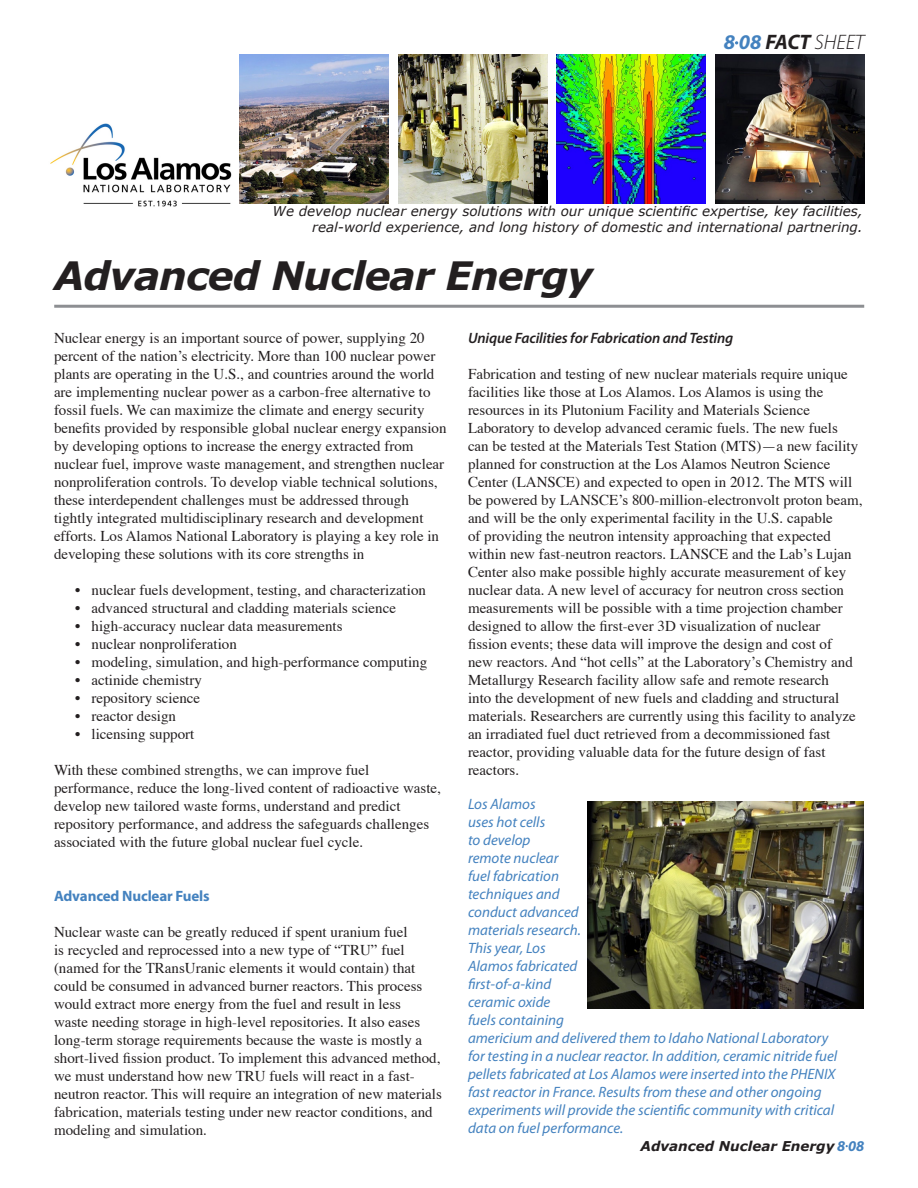
<style>
.page{position:relative;width:918px;height:1188px;background:#fff}
.page>*{position:absolute;margin:0;border:0;box-sizing:border-box;transform-origin:0 0}
.t1{font:italic 700 39px "Verdana";letter-spacing:-.025em;color:#231f20}
.t2{font:italic 300 21px "Myriad Pro";color:#231f20}
.t3{font:15px/18px "Times";color:#231f20}
.t4{font:italic 15px/18px "Myriad Pro";color:#4482bf}
.t5{font:italic 600 15px "Myriad Pro";letter-spacing:-.01em;color:#231f20}
.t6{font:700 15px "Myriad Pro";letter-spacing:-.01em;color:#4482bf}
.t7{font:italic 13.5px/16.2px "Verdana";color:#231f20;text-align:right}
.t8{font:italic 700 13.5px "Verdana";color:#231f20}
.s1{font-weight:700;color:#4482bf}
.s2{font-weight:700}
.s3{font-family:"Myriad Pro";font-size:15px;color:#4482bf}
</style>
<div class="page">
<hr style="left:54px;top:305px;width:810px;height:3px;background:#8d8f92">
<img style="left:50px;top:123px;width:182px;height:84px">
<img style="left:240px;top:54px;width:149px;height:149px">
<img style="left:557px;top:54px;width:149px;height:149px">
<img style="left:715px;top:54px;width:149px;height:149px">
<img style="left:588px;top:801px;width:276px;height:207px">
<img style="left:398px;top:54px;width:149px;height:149px">
<p class="t2" style="left:724px;top:29px;width:142px"><span class="s1">8 08</span> <span class="s2">FACT</span> SHEET</p>
<p class="t7" style="left:273px;top:203px;width:592px">We develop nuclear energy solutions with our unique scientific expertise, key facilities, real-world experience, and long history of domestic and international partnering.</p>
<p class="t1" style="left:54px;top:251px;width:540px">Advanced Nuclear Energy</p>
<p class="t3" style="left:54px;top:330px;width:394px">Nuclear energy is an important source of power, supplying 20 percent of the nation’s electricity. More than 100 nuclear power plants are operating in the U.S., and countries around the world are implementing nuclear power as a carbon-free alternative to fossil fuels. We can maximize the climate and energy security benefits provided by responsible global nuclear energy expansion by developing options to increase the energy extracted from nuclear fuel, improve waste management, and strengthen nuclear nonproliferation controls. To develop viable technical solutions, these interdependent challenges must be addressed through tightly integrated multidisciplinary research and development efforts. Los Alamos National Laboratory is playing a key role in developing these solutions with its core strengths in</p>
<p class="t3" style="left:92px;top:582px;width:336px">nuclear fuels development, testing, and characterization</p>
<p class="t3" style="left:92px;top:600px;width:306px">advanced structural and cladding materials science</p>
<p class="t3" style="left:92px;top:618px;width:253px">high-accuracy nuclear data measurements</p>
<p class="t3" style="left:92px;top:636px;width:147px">nuclear nonproliferation</p>
<p class="t3" style="left:92px;top:654px;width:337px">modeling, simulation, and high-performance computing</p>
<p class="t3" style="left:92px;top:672px;width:112px">actinide chemistry</p>
<p class="t3" style="left:92px;top:690px;width:110px">repository science</p>
<p class="t3" style="left:92px;top:708px;width:86px">reactor design</p>
<p class="t3" style="left:92px;top:726px;width:104px">licensing support</p>
<p class="t3" style="left:54px;top:762px;width:388px">With these combined strengths, we can improve fuel performance, reduce the long-lived content of radioactive waste, develop new tailored waste forms, understand and predict repository performance, and address the safeguards challenges associated with the future global nuclear fuel cycle.</p>
<p class="t3" style="left:75px;top:582px;width:7px;text-align:justify">• • • • • • • • •</p>
<p class="t6" style="left:54px;top:886px;width:157px">Advanced Nuclear Fuels</p>
<p class="t3" style="left:54px;top:924px;width:389px">Nuclear waste can be greatly reduced if spent uranium fuel<br>is recycled and reprocessed into a new type of “TRU” fuel (named for the TRansUranic elements it would contain) that could be consumed in advanced burner reactors. This process would extract more energy from the fuel and result in less<br>waste needing storage in high-level repositories. It also eases long-term storage requirements because the waste is mostly a short-lived fission product. To implement this advanced method, we must understand how new TRU fuels will react in a fast&shy;neutron reactor. This will require an integration of new materials fabrication, materials testing under new reactor conditions, and modeling and simulation.</p>
<p class="t5" style="left:468px;top:328px;width:267px">Unique Facilities for Fabrication and Testing</p>
<p class="t3" style="left:468px;top:366px;width:396px">Fabrication and testing of new nuclear materials require unique facilities like those at Los Alamos. Los Alamos is using the resources in its Plutonium Facility and Materials Science Laboratory to develop advanced ceramic fuels. The new fuels can be tested at the Materials Test Station (MTS)—a new facility planned for construction at the Los Alamos Neutron Science Center (LANSCE) and expected to open in 2012. The MTS will be powered by LANSCE’s 800-million-electronvolt proton beam, and will be the only experimental facility in the U.S. capable<br>of providing the neutron intensity approaching that expected within new fast-neutron reactors. LANSCE and the Lab’s Lujan Center also make possible highly accurate measurement of key nuclear data. A new level of accuracy for neutron cross section measurements will be possible with a time projection chamber designed to allow the first-ever 3D visualization of nuclear fission events; these data will improve the design and cost of<br>new reactors. And “hot cells” at the Laboratory’s Chemistry and Metallurgy Research facility allow safe and remote research<br>into the development of new fuels and cladding and structural materials. Researchers are currently using this facility to analyze an irradiated fuel duct retrieved from a decommissioned fast reactor, providing valuable data for the future design of fast reactors.</p>
<p class="t4" style="left:468px;top:795px;width:371px">Los Alamos<br>uses hot cells<br>to develop<br>remote nuclear<br>fuel fabrication<br>techniques and<br>conduct advanced<br>materials research.<br>This year, Los<br>Alamos fabricated<br>first-of-a-kind<br>ceramic oxide<br>fuels containing<br>americium and delivered them to Idaho National Laboratory for testing in a nuclear reactor. In addition, ceramic nitride fuel pellets fabricated at Los Alamos were inserted into the PHENIX fast reactor in France. Results from these and other ongoing experiments will provide the scientific community with critical data on fuel performance.</p>
<p class="t8" style="left:641px;top:1137px;width:225px">Advanced Nuclear Energy <span class="s3">8 08</span></p>
</div>
